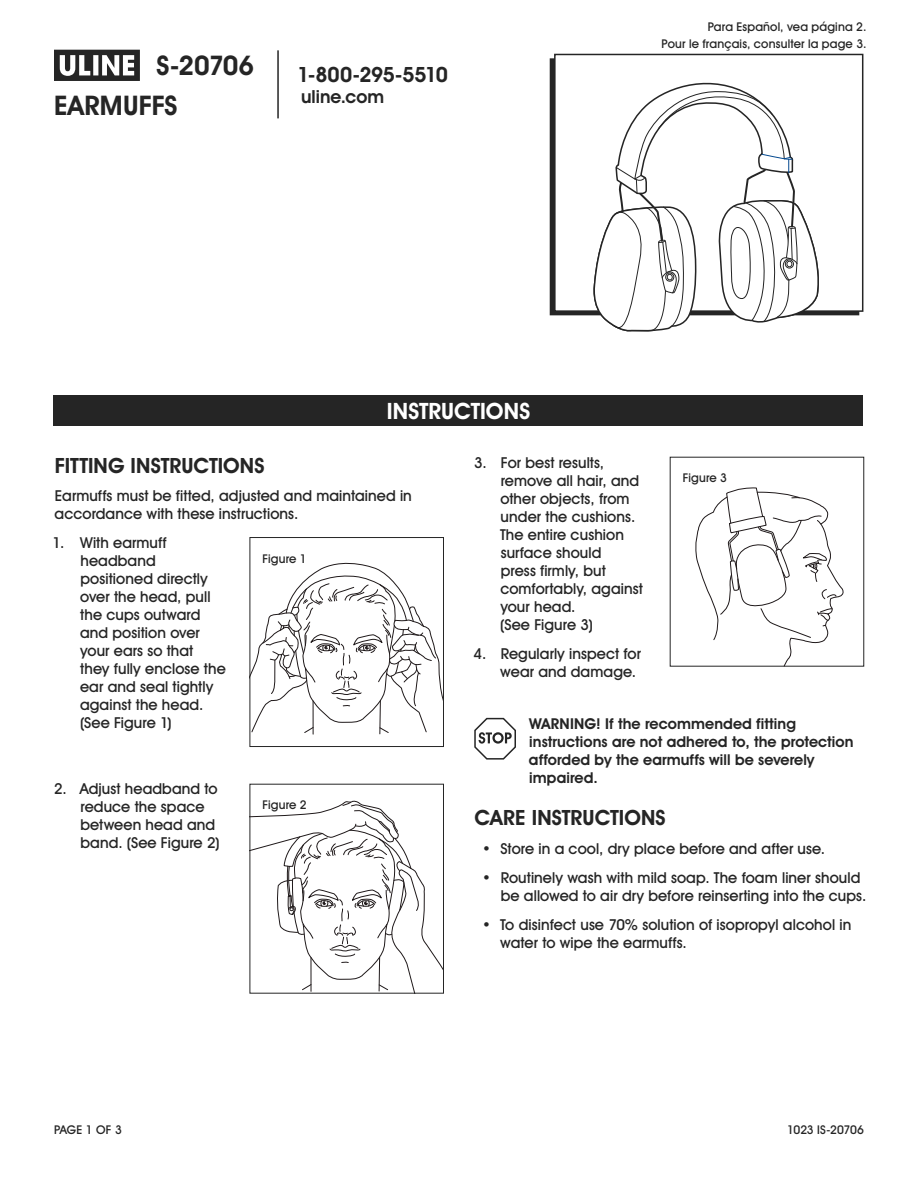
<style>
.page{position:relative;width:918px;height:1188px;background:#fff}
.page>*{position:absolute;margin:0;border:0;box-sizing:border-box;transform-origin:0 0}
.t1{font:700 27px "Uline Two Knine";color:#252525}
.t2{font:700 22.5px "Uline Two Knine";color:#fff}
.t3{font:700 21px "Uline Two Knine";color:#252525}
.t4{font:700 21px "Uline Two Knine";letter-spacing:-.02em;color:#252525}
.t5{font:700 18px "Uline Two Knine";color:#252525}
.t6{font:15px/18px "Uline Two Knine";letter-spacing:.005em;color:#252525}
.t7{font:700 15px/18px "Uline Two Knine";letter-spacing:.005em;color:#252525}
.t8{font:12px/16.8px "Uline Two Knine";letter-spacing:.015em;color:#252525;text-align:right}
.t9{font:12px "Uline Two Knine";letter-spacing:-.01em;color:#252525}
</style>
<div class="page">
<hr style="left:277px;top:50px;width:2px;height:68px;background:#252525">
<svg style="left:54px;top:50px;width:86px;height:31px"></svg>
<svg style="left:474px;top:718px;width:42px;height:42px"></svg>
<div style="left:53px;top:395px;width:810px;height:30px;background:#252525"></div>
<svg style="left:252px;top:562px;width:190px;height:173px"></svg>
<div style="left:250px;top:537px;width:194px;height:210px;border:1px solid #252525"></div>
<svg style="left:252px;top:801px;width:190px;height:191px"></svg>
<svg style="left:695px;top:487px;width:149px;height:178px"></svg>
<div style="left:554px;top:54px;width:309px;height:258px;border:2px solid #252525"></div>
<svg style="left:588px;top:82px;width:235px;height:250px"></svg>
<h1 class="t1" style="left:157px;top:49px;width:99px">S-20706</h1>
<h1 class="t1" style="left:54px;top:89px;width:125px">EARMUFFS</h1>
<h3 class="t4" style="left:297px;top:62px;width:152px">1-800-295-5510</h3>
<p class="t5" style="left:301px;top:86px;width:84px">uline.com</p>
<h2 class="t2" style="left:387px;top:397px;width:145px">INSTRUCTIONS</h2>
<p class="t8" style="left:662px;top:19px;width:206px">Para Español, vea página 2.<br>Pour le français, consulter la page 3.</p>
<h3 class="t3" style="left:55px;top:453px;width:211px">FITTING INSTRUCTIONS</h3>
<p class="t6" style="left:55px;top:487px;width:359px">Earmuffs must be fitted, adjusted and maintained in accordance with these instructions.</p>
<p class="t6" style="left:80px;top:534px;width:147px;text-indent:-27px">1. With earmuff headband positioned directly over the head, pull the cups outward and position over your ears so that they fully enclose the ear and seal tightly against the head. (See Figure 1)</p>
<p class="t8" style="left:263px;top:550px;width:46px">Figure 1</p>
<p class="t6" style="left:80px;top:779px;width:141px;text-indent:-26px">2. Adjust headband to reduce the space between head and band. (See Figure 2)</p>
<p class="t8" style="left:263px;top:797px;width:46px">Figure 2</p>
<p class="t6" style="left:500px;top:454px;width:144px;text-indent:-26px">3. For best results, remove all hair, and other objects, from under the cushions.<br>The entire cushion surface should<br>press firmly, but comfortably, against your head.<br>(See Figure 3)</p>
<p class="t6" style="left:500px;top:644px;width:142px;text-indent:-27px">4. Regularly inspect for wear and damage.</p>
<p class="t7" style="left:529px;top:714px;width:326px">WARNING! If the recommended fitting instructions are not adhered to, the protection afforded by the earmuffs will be severely impaired.</p>
<h3 class="t3" style="left:475px;top:805px;width:193px">CARE INSTRUCTIONS</h3>
<p class="t6" style="left:482px;top:840px;width:345px">• Store in a cool, dry place before and after use.</p>
<p class="t6" style="left:501px;top:868px;width:367px;text-indent:-19px">• Routinely wash with mild soap. The foam liner should be allowed to air dry before reinserting into the cups.</p>
<p class="t6" style="left:500px;top:915px;width:353px;text-indent:-18px">• To disinfect use 70% solution of isopropyl alcohol in water to wipe the earmuffs.</p>
<p class="t8" style="left:683px;top:470px;width:46px">Figure 3</p>
<p class="t8" style="left:54px;top:1121px;width:69px">PAGE 1 OF 3</p>
<p class="t9" style="left:787px;top:1122px;width:78px">1023 IS-20706</p>
</div>
